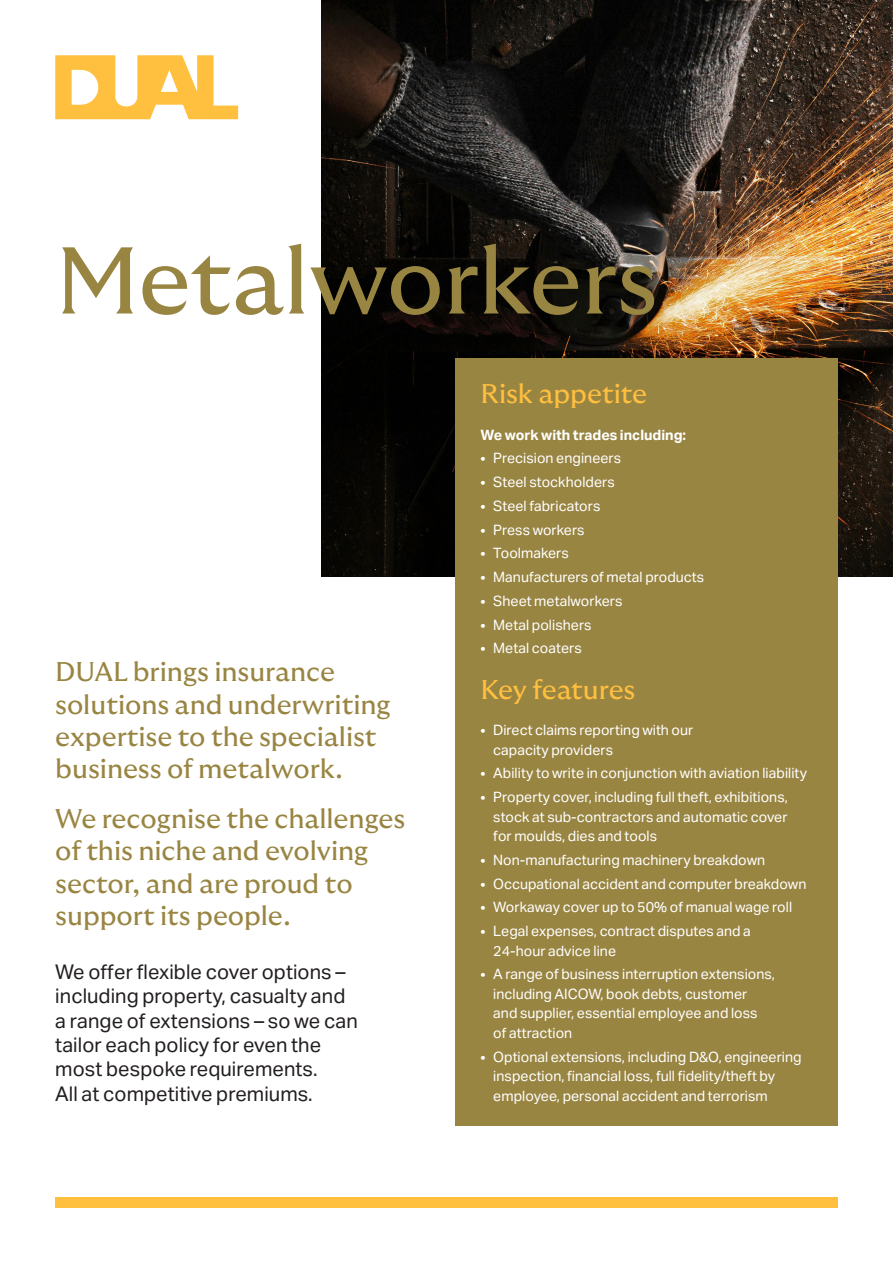
<style>
.page{position:relative;width:893px;height:1263px;background:#fff}
.page>*{position:absolute;margin:0;border:0;box-sizing:border-box;transform-origin:0 0}
.GT_Ultra_63pt{font:94.5px "GT Ultra Median";letter-spacing:-.005em;color:#998542}
.GT_Ultra_18pt{font:27px/32.4px "GT Ultra Median";color:#998542}
.GT_Ultra_18pt-2{font:27px "GT Ultra Median";color:#ffbf3f}
.Body_Large_13_5pt{font:20.25px/24.3px "Aktiv Grotesk";color:#231f20}
.t1{font:14.25px/19.5px "Aktiv Grotesk";color:#fff}
.Body_Regular_9_5pt{font:700 14.25px "Aktiv Grotesk";color:#fff}
</style>
<div class="page">
<svg style="left:55px;top:55px;width:183px;height:64px"></svg>
<div style="left:55px;top:1197px;width:783px;height:11px;background:#ffbf3f"></div>
<img style="left:322px;top:0;width:571px;height:577px">
<div style="left:455px;top:359px;width:383px;height:767px;background:#998542"></div>
<p class="GT_Ultra_63pt" style="left:55px;top:228px;width:604px">Metalworkers</p>
<p class="GT_Ultra_18pt" style="left:55px;top:656px;width:337px">DUAL brings insurance solutions and underwriting expertise to the specialist business of metalwork.</p>
<p class="GT_Ultra_18pt" style="left:55px;top:803px;width:352px">We recognise the challenges of this niche and evolving sector, and are proud to support its people.</p>
<p class="Body_Large_13_5pt" style="left:55px;top:960px;width:304px">We offer flexible cover options – including property, casualty and a range of extensions – so we can tailor each policy for even the most bespoke requirements.<br>All at competitive premiums.</p>
<p class="GT_Ultra_18pt-2" style="left:480px;top:379px;width:168px">Risk appetite</p>
<p class="Body_Regular_9_5pt" style="left:480px;top:426px;width:207px">We work with trades including:</p>
<p class="t1" style="left:480px;top:449px;width:142px">• Precision engineers</p>
<p class="t1" style="left:480px;top:472px;width:136px">• Steel stockholders</p>
<p class="t1" style="left:480px;top:496px;width:121px">• Steel fabricators</p>
<p class="t1" style="left:480px;top:520px;width:106px">• Press workers</p>
<p class="t1" style="left:480px;top:544px;width:90px">• Toolmakers</p>
<p class="t1" style="left:480px;top:567px;width:225px">• Manufacturers of metal products</p>
<p class="t1" style="left:480px;top:591px;width:144px">• Sheet metalworkers</p>
<p class="t1" style="left:480px;top:615px;width:113px">• Metal polishers</p>
<p class="t1" style="left:480px;top:639px;width:103px">• Metal coaters</p>
<p class="GT_Ultra_18pt-2" style="left:480px;top:674px;width:156px">Key features</p>
<p class="t1" style="left:493px;top:720px;width:202px;text-indent:-13px">• Direct claims reporting with our capacity providers</p>
<p class="t1" style="left:480px;top:764px;width:328px">• Ability to write in conjunction with aviation liability</p>
<p class="t1" style="left:493px;top:787px;width:296px;text-align:justify;text-indent:-13px">• Property cover, including full theft, exhibitions, stock at sub-contractors and automatic cover for moulds, dies and tools</p>
<p class="t1" style="left:480px;top:850px;width:286px">• Non-manufacturing machinery breakdown</p>
<p class="t1" style="left:480px;top:874px;width:327px">• Occupational accident and computer breakdown</p>
<p class="t1" style="left:480px;top:898px;width:313px">• Workaway cover up to 50% of manual wage roll</p>
<p class="t1" style="left:493px;top:921px;width:259px;text-indent:-13px">• Legal expenses, contract disputes and a<br>24-hour advice line</p>
<p class="t1" style="left:493px;top:965px;width:283px;text-indent:-13px">• A range of business interruption extensions, including AICOW, book debts, customer and supplier, essential employee and loss<br>of attraction</p>
<p class="t1" style="left:493px;top:1047px;width:310px;text-indent:-13px">• Optional extensions, including D&amp;O, engineering inspection, financial loss, full fidelity/theft by employee, personal accident and terrorism</p>
</div>
